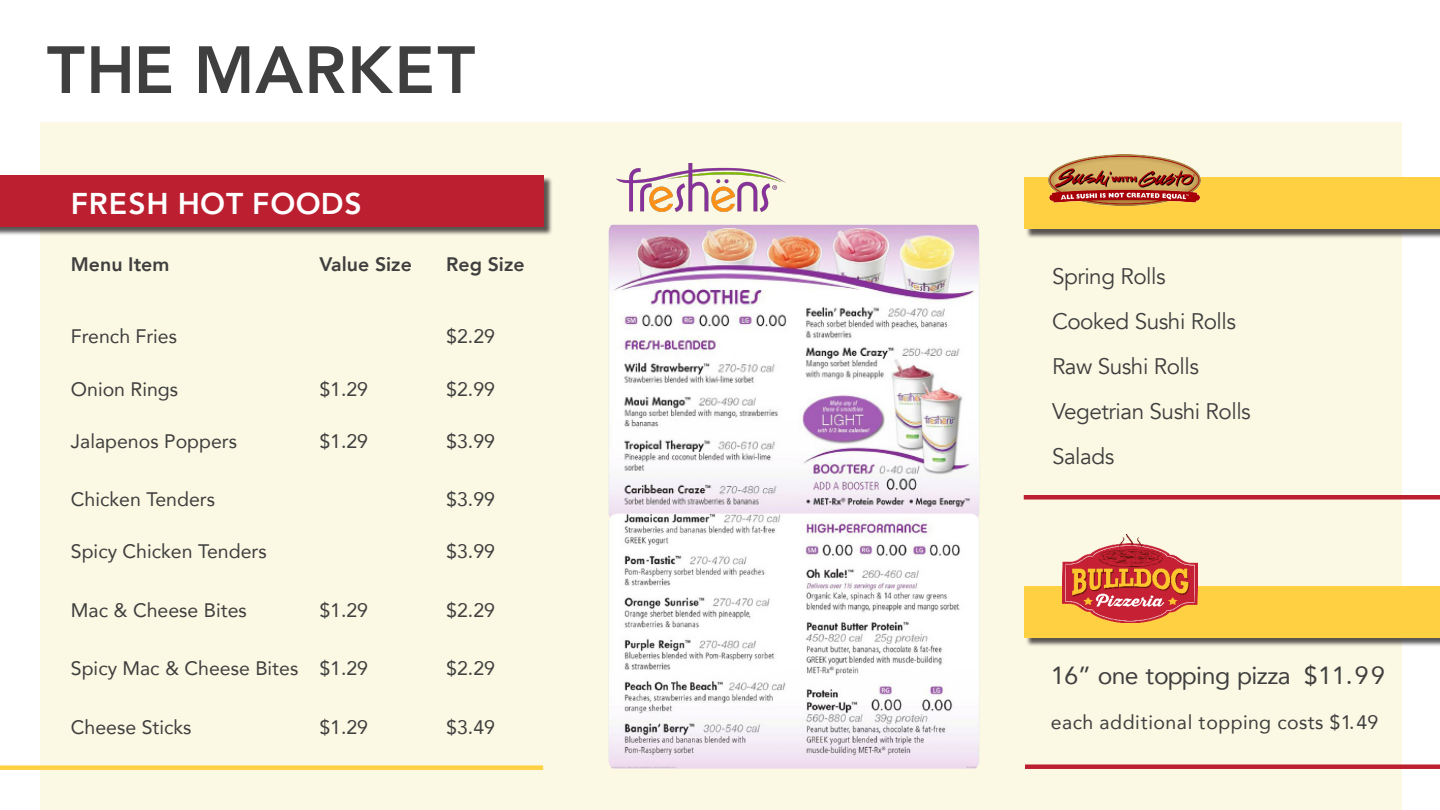
<style>
.page{position:relative;width:1440px;height:810px;background:#fff}
.page>*{position:absolute;margin:0;border:0;box-sizing:border-box;transform-origin:0 0}
.t1{font:800 66px "Avenir";letter-spacing:.02em;color:#3f3f3f}
.t2{font:800 30px "Avenir";letter-spacing:.03em;color:#fff}
.t3{font:24.75px "Avenir";letter-spacing:-.02em;color:#3f3f3f}
.t4{font:22.5px "Avenir";letter-spacing:-.02em;color:#3f3f3f}
.Paragraph_Style_2{font:19.5px "Avenir";color:#3f3f3f}
.Paragraph_Style_2-2{font:19.5px "Avenir";letter-spacing:.02em;color:#3f3f3f}
.Paragraph_Style_2-3{font:800 19.5px "Avenir";color:#3f3f3f}
.s1{color:#fbf8e3}
</style>
<div class="page">
<div style="left:40px;top:123px;width:1362px;height:687px;background:#fbf8e3"></div>
<img style="left:616px;top:163px;width:170px;height:49px">
<div style="left:0;top:177px;width:552px;height:59px;background:#231f20;opacity:.75"></div>
<div style="left:0;top:176px;width:543px;height:51px;background:#bc1f30"></div>
<div style="left:0;top:765px;width:543px;height:5px;background:#ffd142"></div>
<div style="left:1025px;top:764px;width:415px;height:5px;background:#bc1f30"></div>
<div style="left:1024px;top:495px;width:416px;height:5px;background:#bc1f30"></div>
<div style="left:1025px;top:587px;width:415px;height:60px;background:#231f20;opacity:.75"></div>
<div style="left:1024px;top:586px;width:416px;height:52px;background:#ffd142"></div>
<div style="left:1025px;top:179px;width:415px;height:60px;background:#231f20;opacity:.75"></div>
<div style="left:1024px;top:178px;width:416px;height:51px;background:#ffd142"></div>
<img style="left:1063px;top:534px;width:134px;height:89px">
<img style="left:609px;top:225px;width:370px;height:289px">
<img style="left:609px;top:514px;width:370px;height:255px">
<img style="left:1049px;top:154px;width:152px;height:51px">
<p class="t1" style="left:47px;top:19px;width:430px">THE MARKET</p>
<p class="t2" style="left:71px;top:180px;width:292px">FRESH HOT FOODS</p>
<p class="Paragraph_Style_2-3" style="left:71px;top:249px;width:100px">Menu Item</p>
<p class="Paragraph_Style_2-3" style="left:319px;top:249px;width:94px">Value Size</p>
<p class="Paragraph_Style_2-3" style="left:446px;top:249px;width:80px">Reg Size</p>
<p class="Paragraph_Style_2" style="left:71px;top:321px;width:108px">French Fries</p>
<p class="Paragraph_Style_2" style="left:446px;top:321px;width:50px">$2.29</p>
<p class="Paragraph_Style_2" style="left:71px;top:374px;width:109px">Onion Rings</p>
<p class="Paragraph_Style_2" style="left:319px;top:374px;width:50px">$1.29</p>
<p class="Paragraph_Style_2" style="left:446px;top:374px;width:50px">$2.99</p>
<p class="Paragraph_Style_2" style="left:71px;top:425px;width:168px">Jalapenos Poppers</p>
<p class="Paragraph_Style_2" style="left:319px;top:425px;width:50px">$1.29</p>
<p class="Paragraph_Style_2" style="left:446px;top:425px;width:50px">$3.99</p>
<p class="Paragraph_Style_2" style="left:71px;top:483px;width:146px">Chicken Tenders</p>
<p class="Paragraph_Style_2" style="left:446px;top:483px;width:50px">$3.99</p>
<p class="Paragraph_Style_2" style="left:71px;top:536px;width:197px">Spicy Chicken Tenders</p>
<p class="Paragraph_Style_2" style="left:446px;top:536px;width:50px">$3.99</p>
<p class="Paragraph_Style_2" style="left:71px;top:594px;width:177px">Mac &amp; Cheese Bites</p>
<p class="Paragraph_Style_2" style="left:319px;top:594px;width:50px">$1.29</p>
<p class="Paragraph_Style_2" style="left:446px;top:594px;width:50px">$2.29</p>
<p class="Paragraph_Style_2" style="left:71px;top:653px;width:237px">Spicy Mac &amp; Cheese Bites<span class="s1">s</span></p>
<p class="Paragraph_Style_2" style="left:319px;top:653px;width:50px">$1.29</p>
<p class="Paragraph_Style_2" style="left:446px;top:653px;width:50px">$2.29</p>
<p class="Paragraph_Style_2" style="left:71px;top:712px;width:122px">Cheese Sticks</p>
<p class="Paragraph_Style_2" style="left:319px;top:712px;width:50px">$1.29</p>
<p class="Paragraph_Style_2" style="left:446px;top:712px;width:50px">$3.49</p>
<p class="t4" style="left:1052px;top:262px;width:115px">Spring Rolls</p>
<p class="t4" style="left:1052px;top:307px;width:186px">Cooked Sushi Rolls</p>
<p class="t4" style="left:1052px;top:352px;width:149px">Raw Sushi Rolls</p>
<p class="t4" style="left:1052px;top:397px;width:200px">Vegetrian Sushi Rolls</p>
<p class="t4" style="left:1052px;top:442px;width:64px">Salads</p>
<p class="t3" style="left:1051px;top:656px;width:336px">16” one topping pizza $11.99</p>
<p class="Paragraph_Style_2-2" style="left:1051px;top:707px;width:329px">each additional topping costs $1.49</p>
</div>
